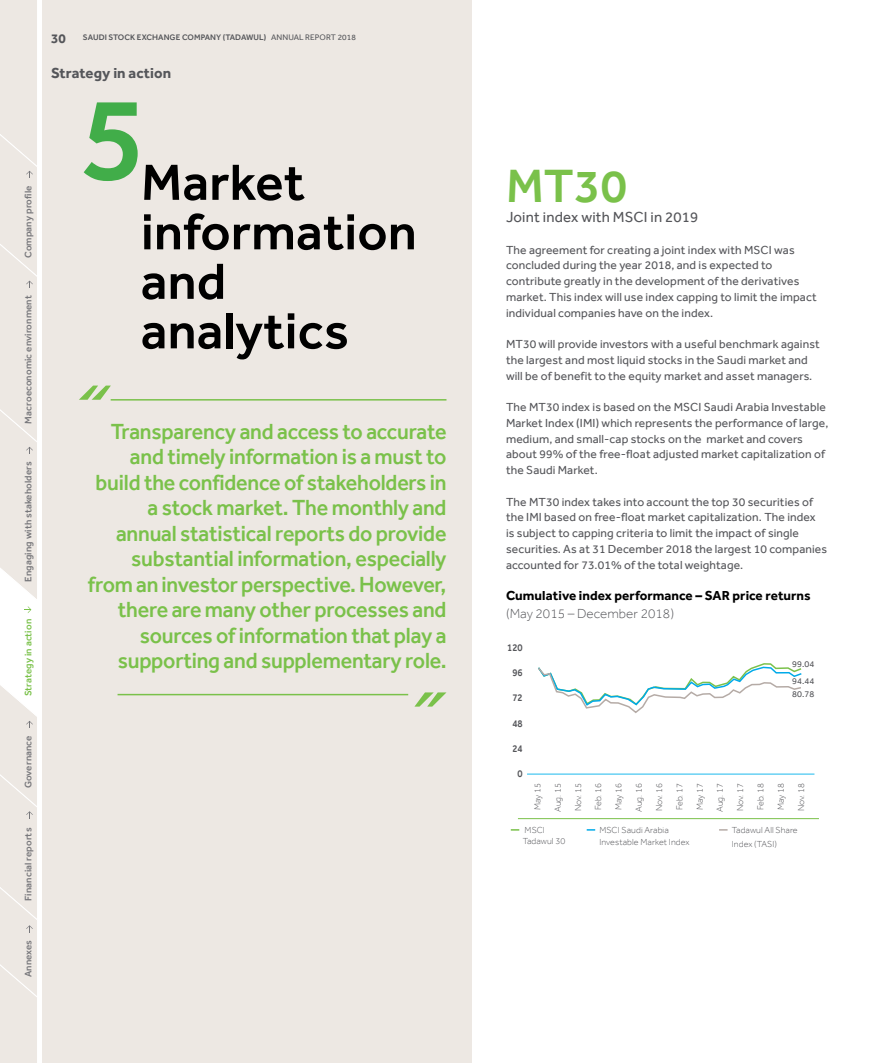
<style>
.page{position:relative;width:893px;height:1063px;background:#fff}
.page>*{position:absolute;margin:0;border:0;box-sizing:border-box;transform-origin:0 0}
.t1{font:500 121.5px "Effra";color:#41ad49}
.t2{font:500 52.5px/49.5px "Effra";letter-spacing:.005em;color:#000}
.t3{font:500 48px "Effra";color:#7ac14a}
.t4{font:500 22.5px/25.5px "Effra";letter-spacing:-.01em;color:#7ac14a;text-align:right;scale:.95 1}
.t5{font:15px "Effra";letter-spacing:.01em;color:#55565a}
.t6{font:700 15px "Effra";letter-spacing:.005em;color:#55565a}
.t7{font:700 13.5px "Effra";letter-spacing:.005em;color:#000}
.t8{font:300 13.5px "Effra";letter-spacing:.005em;color:#55565a}
.t9{font:700 13.5px "Effra";color:#55565a}
.t10{font:12px/15.8px "Effra";letter-spacing:.01em;color:#55565a}
.t11{font:500 10.5px "Effra";letter-spacing:.005em;color:#55565a;scale:.9 1}
.t12{font:500 9.75px "Effra";letter-spacing:.01em;color:#77777b}
.t13{font:500 9.75px "Effra";letter-spacing:.01em;color:#7ac14a}
.t14{font:300 9px/10.5px "Effra";letter-spacing:.01em;color:#55565a}
.t15{font:9px/17.1px "Effra";letter-spacing:.01em;color:#55565a}
.t16{font:500 8.25px "Effra";letter-spacing:.01em;color:#55565a}
.s1{font-weight:400}
</style>
<div class="page">
<div style="left:42px;top:0;width:429px;height:1063px;background:#ede8e3"></div>
<hr style="left:527px;top:774px;width:287px;height:1px;background:#1bbaed">
<svg style="left:538px;top:663px;width:264px;height:50px"></svg>
<svg style="left:511px;top:829px;width:8px;height:2px"></svg>
<svg style="left:587px;top:829px;width:8px;height:2px"></svg>
<svg style="left:719px;top:829px;width:9px;height:2px"></svg>
<hr style="left:518px;top:818px;width:301px;height:1px;background:#7ac14a">
<hr style="left:111px;top:399px;width:335px;height:2px;background:#7ac14a">
<hr style="left:118px;top:694px;width:290px;height:1px;background:#7ac14a">
<svg style="left:79px;top:386px;width:32px;height:14px"></svg>
<svg style="left:414px;top:692px;width:32px;height:15px"></svg>
<svg style="left:0;top:0;width:37px;height:1063px;background:#eeeae6"></svg>
<p class="t12" style="left:22px;top:258px;width:74px;rotate:-90deg">Company profile</p>
<p class="t12" style="left:22px;top:424px;width:130px;rotate:-90deg">Macroeconomic environment</p>
<p class="t12" style="left:22px;top:582px;width:122px;rotate:-90deg">Engaging with stakeholders</p>
<p class="t13" style="left:22px;top:696px;width:79px;rotate:-90deg">Strategy in action</p>
<p class="t12" style="left:22px;top:788px;width:54px;rotate:-90deg">Governance</p>
<p class="t12" style="left:22px;top:901px;width:75px;rotate:-90deg">Financial reports</p>
<p class="t12" style="left:22px;top:977px;width:39px;rotate:-90deg">Annexes</p>
<p class="t9" style="left:51px;top:30px;width:16px">30</p>
<p class="t16" style="left:83px;top:32px;width:275px">SAUDI STOCK EXCHANGE COMPANY (TADAWUL) <span class="s1">ANNUAL REPORT 2018</span></p>
<p class="t6" style="left:51px;top:64px;width:122px">Strategy in action</p>
<h1 class="t1" style="left:81px;top:66px;width:68px">5</h1>
<h2 class="t2" style="left:141px;top:157px;width:277px">Market information and analytics</h2>
<p class="t4" style="left:88px;top:418px;width:379px">Transparency and access to accurate and timely information is a must to build the confidence of stakeholders in a stock market. The monthly and annual statistical reports do provide substantial information, especially from an investor perspective. However, there are many other processes and sources of information that play a supporting and supplementary role.</p>
<h3 class="t3" style="left:506px;top:157px;width:123px">MT30</h3>
<p class="t5" style="left:506px;top:208px;width:194px">Joint index with MSCI in 2019</p>
<p class="t10" style="left:506px;top:242px;width:312px">The agreement for creating a joint index with MSCI was concluded during the year 2018, and is expected to contribute greatly in the development of the derivatives market. This index will use index capping to limit the impact individual companies have on the index.</p>
<p class="t10" style="left:506px;top:336px;width:315px">MT30 will provide investors with a useful benchmark against the largest and most liquid stocks in the Saudi market and will be of benefit to the equity market and asset managers.</p>
<p class="t10" style="left:506px;top:399px;width:324px">The MT30 index is based on the MSCI Saudi Arabia Investable Market Index (IMI) which represents the performance of large, medium, and small-cap stocks on the market and covers about 99% of the free-float adjusted market capitalization of the Saudi Market.</p>
<p class="t10" style="left:506px;top:494px;width:323px">The MT30 index takes into account the top 30 securities of the IMI based on free-float market capitalization. The index is subject to capping criteria to limit the impact of single securities. As at 31 December 2018 the largest 10 companies accounted for 73.01% of the total weightage.</p>
<p class="t7" style="left:506px;top:587px;width:306px">Cumulative index performance – SAR price returns</p>
<p class="t8" style="left:506px;top:605px;width:170px">(May 2015 – December 2018)</p>
<p class="t11" style="left:507px;top:641px;width:19px">120</p>
<p class="t11" style="left:512px;top:666px;width:13px">96</p>
<p class="t11" style="left:512px;top:692px;width:13px">72</p>
<p class="t11" style="left:512px;top:717px;width:13px">48</p>
<p class="t11" style="left:512px;top:742px;width:13px">24</p>
<p class="t11" style="left:518px;top:768px;width:7px">0</p>
<p class="t15" style="left:792px;top:655px;width:24px">99.04<br>94.44</p>
<p class="t15" style="left:792px;top:685px;width:24px">80.78</p>
<p class="t14" style="left:532px;top:810px;width:29px;rotate:-90deg">May 15</p>
<p class="t14" style="left:552px;top:812px;width:31px;rotate:-90deg">Aug. 15</p>
<p class="t14" style="left:573px;top:811px;width:30px;rotate:-90deg">Nov. 15</p>
<p class="t14" style="left:593px;top:810px;width:29px;rotate:-90deg">Feb. 16</p>
<p class="t14" style="left:613px;top:810px;width:29px;rotate:-90deg">May 16</p>
<p class="t14" style="left:633px;top:812px;width:31px;rotate:-90deg">Aug. 16</p>
<p class="t14" style="left:654px;top:811px;width:30px;rotate:-90deg">Nov. 16</p>
<p class="t14" style="left:674px;top:810px;width:29px;rotate:-90deg">Feb. 17</p>
<p class="t14" style="left:694px;top:810px;width:29px;rotate:-90deg">May 17</p>
<p class="t14" style="left:715px;top:812px;width:31px;rotate:-90deg">Aug. 17</p>
<p class="t14" style="left:735px;top:811px;width:30px;rotate:-90deg">Nov. 17</p>
<p class="t14" style="left:755px;top:810px;width:29px;rotate:-90deg">Feb. 18</p>
<p class="t14" style="left:775px;top:810px;width:29px;rotate:-90deg">May 18</p>
<p class="t14" style="left:796px;top:811px;width:30px;rotate:-90deg">Nov. 18</p>
<p class="t14" style="left:523px;top:825px;width:44px">MSCI<br>Tadawul 30</p>
<p class="t14" style="left:599px;top:824px;width:92px;line-height:12px">MSCI Saudi Arabia<br>Investable Market Index</p>
<p class="t14" style="left:732px;top:823px;width:67px;line-height:13.5px">Tadawul All Share<br>Index (TASI)</p>
</div>
